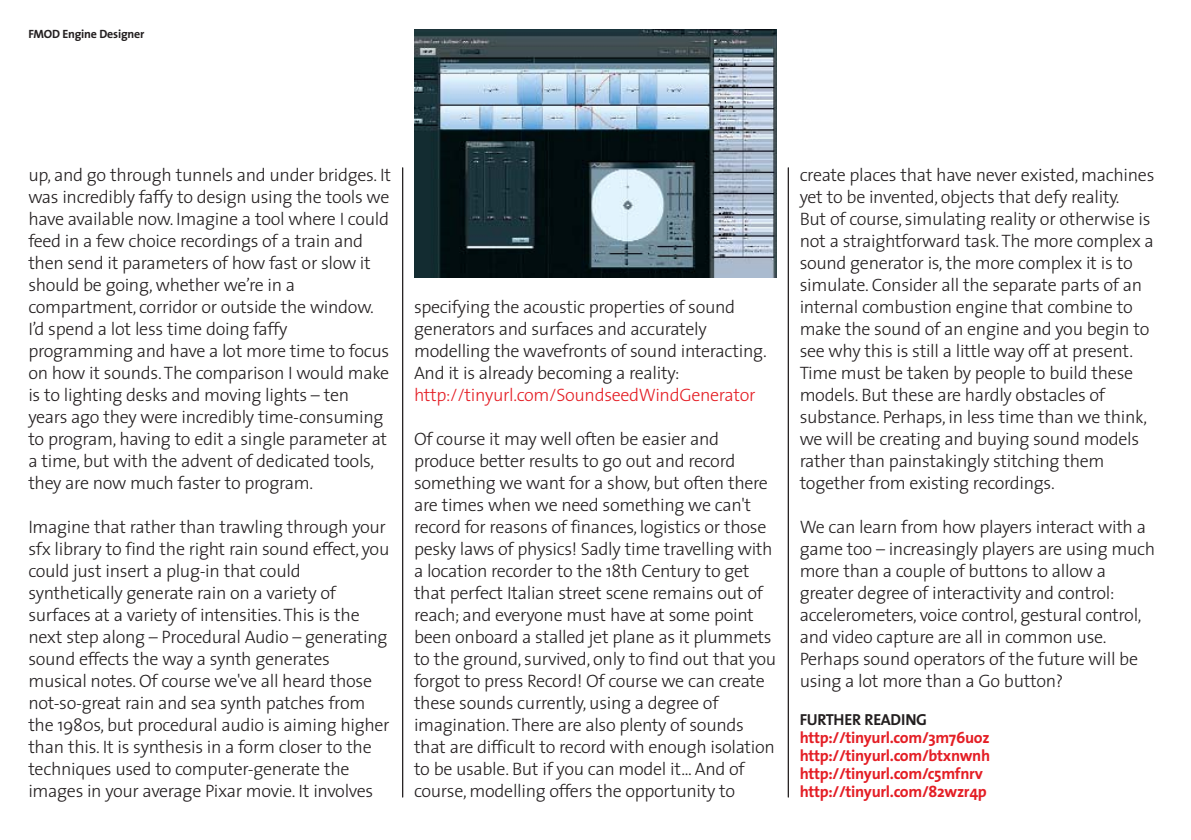
<style>
.page{position:relative;width:1191px;height:840px;background:#fff}
.page>*{position:absolute;margin:0;border:0;box-sizing:border-box;transform-origin:0 0}
.t1{font:300 18px/22px "The Sans";letter-spacing:-.02em;color:#231f20}
.t2{font:300 18px "The Sans";letter-spacing:-.02em;color:#e41e25}
.t3{font:700 16px/18px "The Sans";letter-spacing:-.02em;color:#e41e25}
.t4{font:700 16px "The Sans";letter-spacing:-.02em;color:#231f20}
.t5{font:700 12px "The Sans";letter-spacing:-.02em;color:#231f20}
</style>
<div class="page">
<hr style="left:402px;top:167px;width:1px;height:629px;background:#231f20">
<hr style="left:788px;top:167px;width:1px;height:629px;background:#231f20">
<img style="left:414px;top:29px;width:363px;height:248px">
<p class="t5" style="left:28px;top:29px;width:117px">FMOD Engine Designer</p>
<p class="t1" style="left:28px;top:165px;width:364px">up, and go through tunnels and under bridges. It was incredibly faffy to design using the tools we have available now. Imagine a tool where I could feed in a few choice recordings of a train and then send it parameters of how fast or slow it should be going, whether we’re in a compartment, corridor or outside the window.<br>I’d spend a lot less time doing faffy programming and have a lot more time to focus on how it sounds. The comparison I would make is to lighting desks and moving lights – ten years ago they were incredibly time-consuming to program, having to edit a single parameter at a time, but with the advent of dedicated tools, they are now much faster to program.</p>
<p class="t1" style="left:28px;top:517px;width:363px">Imagine that rather than trawling through your sfx library to find the right rain sound effect, you could just insert a plug-in that could synthetically generate rain on a variety of surfaces at a variety of intensities. This is the next step along – Procedural Audio – generating sound effects the way a synth generates musical notes. Of course we've all heard those not-so-great rain and sea synth patches from the 1980s, but procedural audio is aiming higher than this. It is synthesis in a form closer to the techniques used to computer-generate the images in your average Pixar movie. It involves</p>
<p class="t1" style="left:414px;top:297px;width:354px">specifying the acoustic properties of sound generators and surfaces and accurately modelling the wavefronts of sound interacting.<br>And it is already becoming a reality:</p>
<p class="t2" style="left:414px;top:387px;width:343px">http://tinyurl.com/SoundseedWindGenerator</p>
<p class="t1" style="left:414px;top:429px;width:364px">Of course it may well often be easier and produce better results to go out and record something we want for a show, but often there are times when we need something we can't record for reasons of finances, logistics or those pesky laws of physics! Sadly time travelling with a location recorder to the 18th Century to get that perfect Italian street scene remains out of reach; and everyone must have at some point been onboard a stalled jet plane as it plummets to the ground, survived, only to find out that you forgot to press Record! Of course we can create these sounds currently, using a degree of imagination. There are also plenty of sounds that are difficult to record with enough isolation to be usable. But if you can model it... And of course, modelling offers the opportunity to</p>
<p class="t1" style="left:799px;top:165px;width:356px">create places that have never existed, machines yet to be invented, objects that defy reality.<br>But of course, simulating reality or otherwise is not a straightforward task. The more complex a sound generator is, the more complex it is to simulate. Consider all the separate parts of an internal combustion engine that combine to make the sound of an engine and you begin to see why this is still a little way off at present.<br>Time must be taken by people to build these models. But these are hardly obstacles of substance. Perhaps, in less time than we think, we will be creating and buying sound models rather than painstakingly stitching them together from existing recordings.</p>
<p class="t1" style="left:799px;top:517px;width:357px">We can learn from how players interact with a game too – increasingly players are using much more than a couple of buttons to allow a greater degree of interactivity and control: accelerometers, voice control, gestural control, and video capture are all in common use.<br>Perhaps sound operators of the future will be using a lot more than a Go button?</p>
<p class="t4" style="left:799px;top:712px;width:129px">FURTHER READING</p>
<p class="t3" style="left:799px;top:729px;width:192px">http://tinyurl.com/3m76uoz http://tinyurl.com/btxnwnh http://tinyurl.com/c5mfnrv http://tinyurl.com/82wzr4p</p>
</div>
